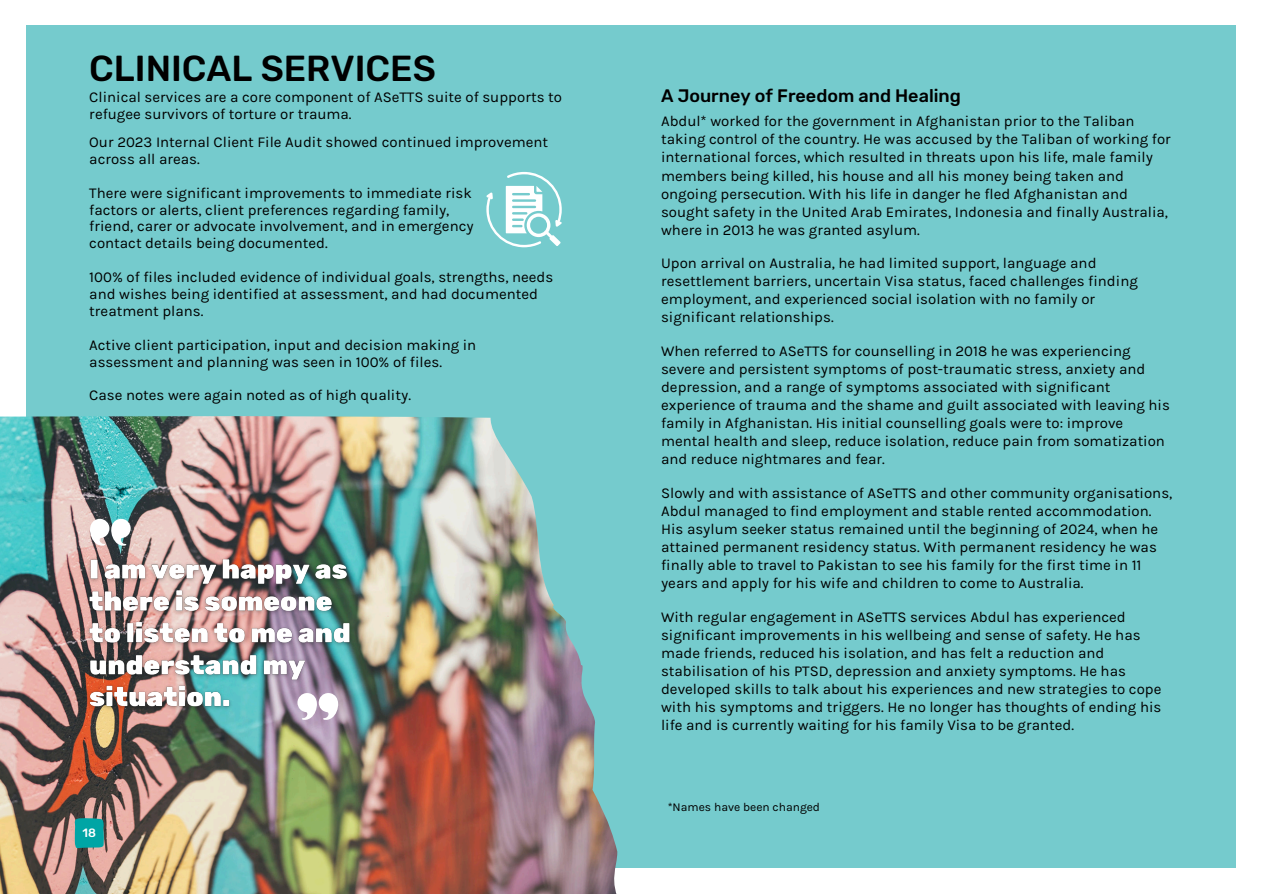
<style>
.page{position:relative;width:1263px;height:894px;background:#fff}
.page>*{position:absolute;margin:0;border:0;box-sizing:border-box;transform-origin:0 0}
.t1{font:500 36px "Rubik";color:#000}
.t2{font:500 18px "Rubik";color:#000}
.t3{font:15px/18px "Karla";color:#000}
.t4{font:12px "Karla";color:#000}
.t5{font:500 12px "Rubik";color:#fff}
</style>
<div class="page">
<div style="left:27px;top:25px;width:1209px;height:842px;background:#75cbcd"></div>
<img style="left:0;top:416px;width:621px;height:477px">
<svg style="left:75px;top:817px;width:29px;height:31px"></svg>
<svg style="left:90px;top:518px;width:41px;height:27px"></svg>
<svg style="left:297px;top:715px;width:42px;height:4px"></svg>
<svg style="left:486px;top:172px;width:76px;height:75px"></svg>
<img style="left:82px;top:552px;width:276px;height:163px">
<p class="t1" style="left:89px;top:47px;width:348px">CLINICAL SERVICES</p>
<p class="t3" style="left:89px;top:88px;width:474px;line-height:16.8px">Clinical services are a core component of ASeTTS suite of supports to refugee survivors of torture or trauma.</p>
<h1 class="t3" style="left:89px;top:133px;width:460px;line-height:16.8px">Our 2023 Internal Client File Audit showed continued improvement across all areas.</h1>
<h4 class="t3" style="left:89px;top:184px;width:386px;line-height:16.8px">There were significant improvements to immediate risk factors or alerts, client preferences regarding family, friend, carer or advocate involvement, and in emergency contact details being documented.</h4>
<h4 class="t3" style="left:89px;top:268px;width:466px;line-height:16.8px">100% of files included evidence of individual goals, strengths, needs and wishes being identified at assessment, and had documented treatment plans.</h4>
<h4 class="t3" style="left:89px;top:336px;width:388px;line-height:16.8px">Active client participation, input and decision making in assessment and planning was seen in 100% of files.</h4>
<h4 class="t3" style="left:89px;top:386px;width:323px">Case notes were again noted as of high quality.</h4>
<h4 class="t5" style="left:83px;top:825px;width:15px">18</h4>
<h3 class="t2" style="left:661px;top:85px;width:301px">A Journey of Freedom and Healing</h3>
<h4 class="t3" style="left:661px;top:112px;width:511px">Abdul* worked for the government in Afghanistan prior to the Taliban taking control of the country. He was accused by the Taliban of working for international forces, which resulted in threats upon his life, male family members being killed, his house and all his money being taken and ongoing persecution. With his life in danger he fled Afghanistan and sought safety in the United Arab Emirates, Indonesia and finally Australia, where in 2013 he was granted asylum.</h4>
<h4 class="t3" style="left:661px;top:254px;width:478px">Upon arrival on Australia, he had limited support, language and resettlement barriers, uncertain Visa status, faced challenges finding employment, and experienced social isolation with no family or significant relationships.</h4>
<h4 class="t3" style="left:661px;top:342px;width:510px">When referred to ASeTTS for counselling in 2018 he was experiencing severe and persistent symptoms of post-traumatic stress, anxiety and depression, and a range of symptoms associated with significant experience of trauma and the shame and guilt associated with leaving his family in Afghanistan. His initial counselling goals were to: improve mental health and sleep, reduce isolation, reduce pain from somatization and reduce nightmares and fear.</h4>
<h4 class="t3" style="left:661px;top:484px;width:513px">Slowly and with assistance of ASeTTS and other community organisations, Abdul managed to find employment and stable rented accommodation.<br>His asylum seeker status remained until the beginning of 2024, when he attained permanent residency status. With permanent residency he was finally able to travel to Pakistan to see his family for the first time in 11 years and apply for his wife and children to come to Australia.</h4>
<h4 class="t3" style="left:661px;top:607px;width:502px">With regular engagement in ASeTTS services Abdul has experienced significant improvements in his wellbeing and sense of safety. He has made friends, reduced his isolation, and has felt a reduction and stabilisation of his PTSD, depression and anxiety symptoms. He has developed skills to talk about his experiences and new strategies to cope with his symptoms and triggers. He no longer has thoughts of ending his life and is currently waiting for his family Visa to be granted.</h4>
<p class="t4" style="left:668px;top:799px;width:154px">*Names have been changed</p>
</div>
